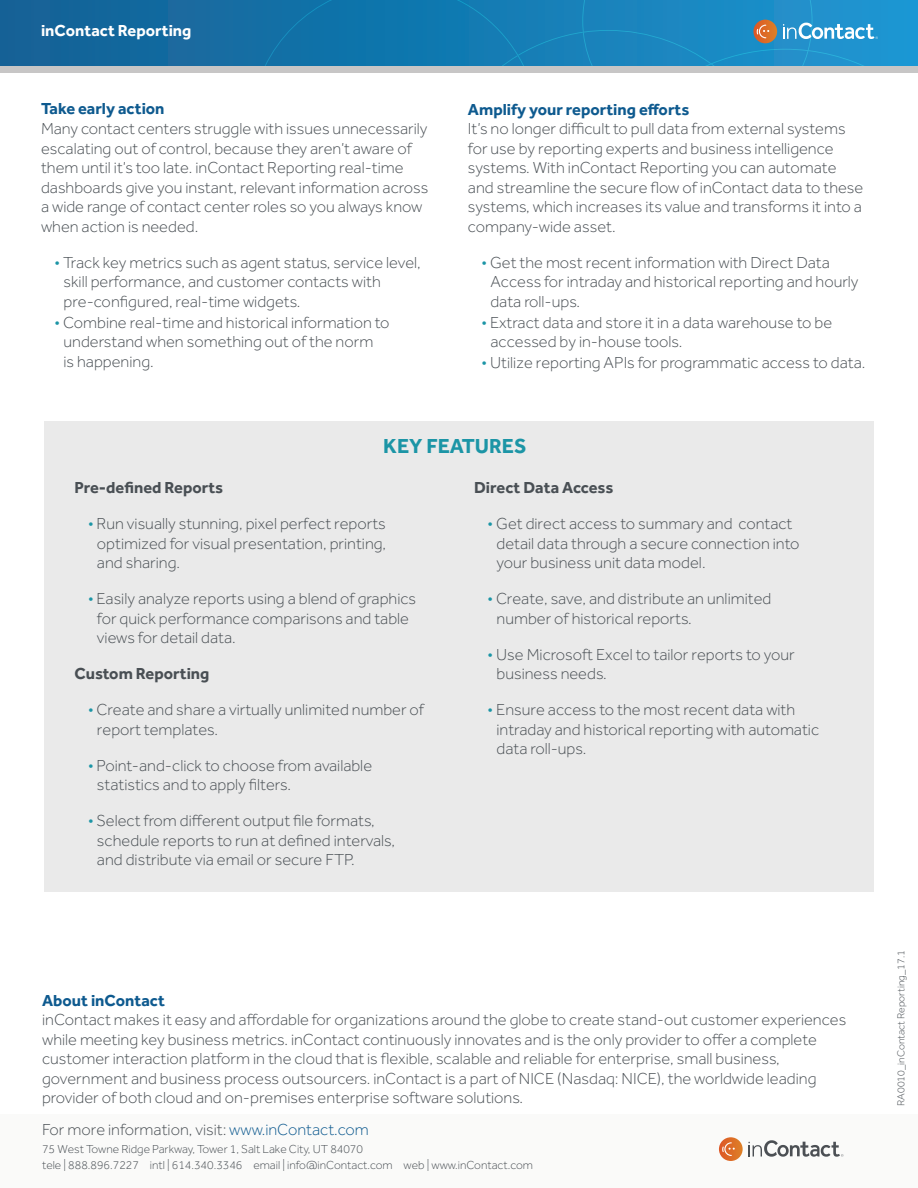
<style>
.page{position:relative;width:918px;height:1188px;background:#fff}
.page>*{position:absolute;margin:0;border:0;box-sizing:border-box;transform-origin:0 0}
.t1{font:700 21px "Effra";color:#1c95a6}
.t2{font:300 16.5px/19.5px "Effra";color:#494f54}
.t3{font:700 16.5px "Effra";color:#0e5a8f}
.t4{font:700 16.5px "Effra";color:#494f54}
.t5{font:700 16.5px "Effra";color:#fff}
.t6{font:300 12px/16.5px "Effra";color:#494f54}
.t7{font:300 10.5px "Effra";color:#494f54}
.s1{color:#1c95a6}
.s2{color:#0e5a8f}
</style>
<div class="page">
<div style="left:0;top:0;width:918px;height:69px;background:#15679c"></div>
<div style="left:0;top:67px;width:918px;height:6px;background:#c7c6c6"></div>
<div style="left:0;top:1115px;width:918px;height:73px;background:#fafaf9"></div>
<svg style="left:748px;top:1140px;width:95px;height:17px"></svg>
<svg style="left:719px;top:1137px;width:24px;height:24px"></svg>
<svg style="left:722px;top:1142px;width:13px;height:14px"></svg>
<div style="left:44px;top:421px;width:830px;height:471px;background:#eaeaea"></div>
<svg style="left:250px;top:0;width:668px;height:67px"></svg>
<p class="t5" style="left:41px;top:20px;width:152px">inContact Reporting</p>
<p class="t3" style="left:41px;top:99px;width:125px">Take early action</p>
<p class="t2" style="left:41px;top:119px;width:389px">Many contact centers struggle with issues unnecessarily escalating out of control, because they aren’t aware of them until it’s too late. inContact Reporting real-time dashboards give you instant, relevant information across a wide range of contact center roles so you always know when action is needed.</p>
<p class="t2" style="left:63px;top:252px;width:359px;text-indent:-9px"><span class="s1">•</span> Track key metrics such as agent status, service level, skill performance, and customer contacts with pre-configured, real-time widgets.</p>
<p class="t2" style="left:63px;top:312px;width:328px;text-indent:-9px"><span class="s1">•</span> Combine real-time and historical information to understand when something out of the norm<br>is happening.</p>
<p class="t3" style="left:468px;top:99px;width:223px">Amplify your reporting efforts</p>
<p class="t2" style="left:468px;top:119px;width:397px">It’s no longer difficult to pull data from external systems for use by reporting experts and business intelligence systems. With inContact Reporting you can automate and streamline the secure flow of inContact data to these systems, which increases its value and transforms it into a company-wide asset.</p>
<p class="t2" style="left:490px;top:252px;width:370px;text-indent:-9px"><span class="s1">•</span> Get the most recent information with Direct Data<br>Access for intraday and historical reporting and hourly data roll-ups.</p>
<p class="t2" style="left:490px;top:312px;width:343px;text-indent:-9px"><span class="s1">•</span> Extract data and store it in a data warehouse to be accessed by in-house tools.</p>
<p class="t2" style="left:481px;top:353px;width:386px"><span class="s1">•</span> Utilize reporting APIs for programmatic access to data.</p>
<p class="t1" style="left:383px;top:433px;width:145px">KEY FEATURES</p>
<p class="t4" style="left:75px;top:478px;width:150px">Pre-defined Reports</p>
<p class="t2" style="left:97px;top:514px;width:291px;text-align:justify;text-indent:-9px"><span class="s1">•</span> Run visually stunning, pixel perfect reports optimized for visual presentation, printing, and sharing.</p>
<p class="t2" style="left:97px;top:589px;width:321px;text-indent:-9px"><span class="s1">•</span> Easily analyze reports using a blend of graphics for quick performance comparisons and table views for detail data.</p>
<p class="t4" style="left:75px;top:664px;width:136px">Custom Reporting</p>
<p class="t2" style="left:97px;top:700px;width:329px;text-indent:-9px"><span class="s1">•</span> Create and share a virtually unlimited number of report templates.</p>
<p class="t2" style="left:97px;top:755px;width:277px;text-indent:-9px"><span class="s1">•</span> Point-and-click to choose from available statistics and to apply filters.</p>
<p class="t2" style="left:97px;top:811px;width:300px;text-indent:-9px"><span class="s1">•</span> Select from different output file formats, schedule reports to run at defined intervals, and distribute via email or secure FTP.</p>
<p class="t4" style="left:474px;top:478px;width:141px">Direct Data Access</p>
<p class="t2" style="left:497px;top:514px;width:304px;text-indent:-9px"><span class="s1">•</span> Get direct access to summary and contact detail data through a secure connection into your business unit data model.</p>
<p class="t2" style="left:497px;top:589px;width:276px;text-indent:-9px"><span class="s1">•</span> Create, save, and distribute an unlimited number of historical reports.</p>
<p class="t2" style="left:497px;top:644px;width:300px;text-indent:-9px"><span class="s1">•</span> Use Microsoft Excel to tailor reports to your business needs.</p>
<p class="t2" style="left:497px;top:700px;width:324px;text-indent:-9px"><span class="s1">•</span> Ensure access to the most recent data with intraday and historical reporting with automatic data roll-ups.</p>
<p class="t3" style="left:42px;top:990px;width:124px">About inContact</p>
<p class="t2" style="left:42px;top:1010px;width:806px">inContact makes it easy and affordable for organizations around the globe to create stand-out customer experiences while meeting key business metrics. inContact continuously innovates and is the only provider to offer a complete customer interaction platform in the cloud that is flexible, scalable and reliable for enterprise, small business, government and business process outsourcers. inContact is a part of NICE (Nasdaq: NICE), the worldwide leading provider of both cloud and on-premises enterprise software solutions.</p>
<p class="t2" style="left:42px;top:1119px;width:328px">For more information, visit: <span class="s2">www.inContact.com</span></p>
<p class="t6" style="left:42px;top:1140px;width:492px">75 West Towne Ridge Parkway, Tower 1, Salt Lake City, UT 84070<br>tele | 888.896.7227 intl | 614.340.3346 email | info@inContact.com web | www.inContact.com</p>
<p class="t7" style="left:895px;top:1106px;width:157px;rotate:-90deg">RA0010_inContact Reporting_17.1</p>
</div>
